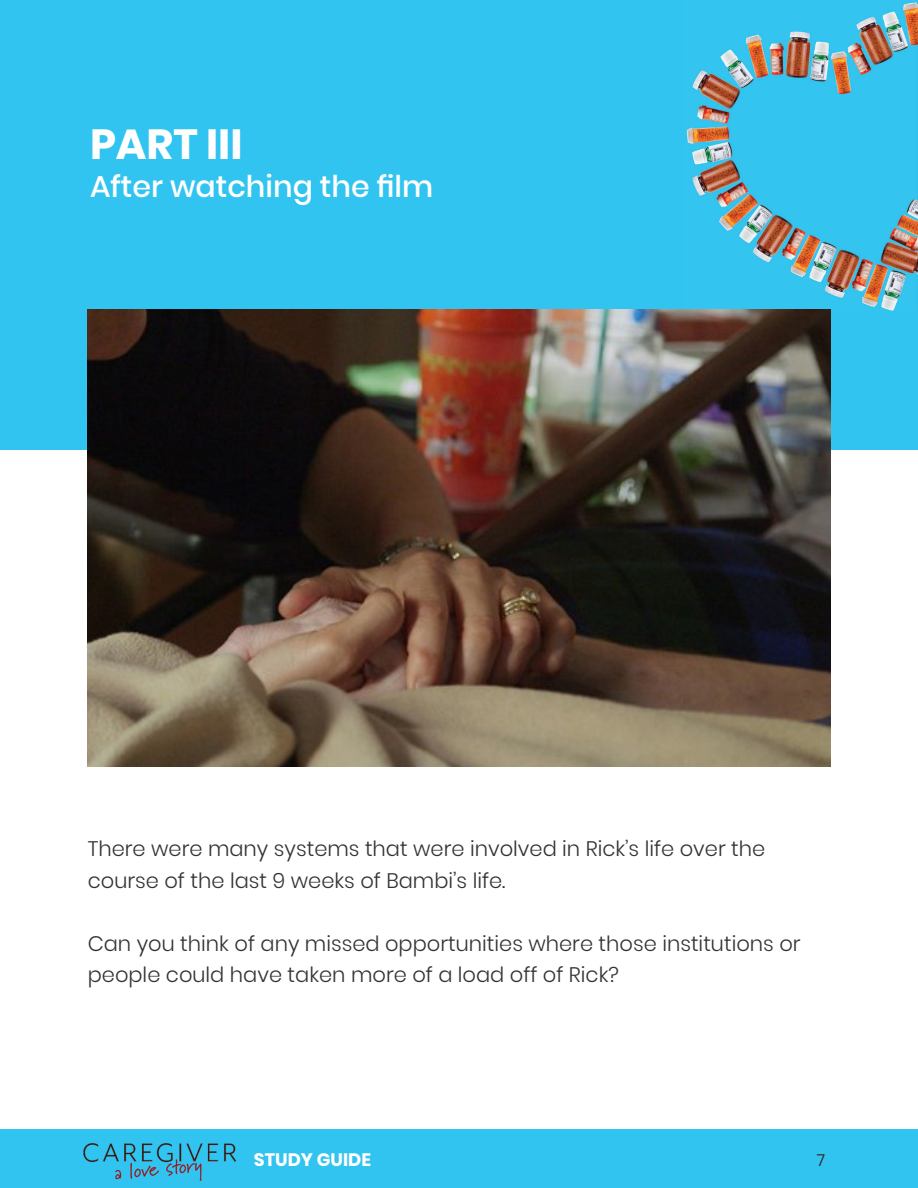
<style>
.page{position:relative;width:918px;height:1188px;background:#fff}
.page>*{position:absolute;margin:0;border:0;box-sizing:border-box;transform-origin:0 0}
.t1{font:700 42px "Poppins";color:#fff}
.Subtitle{font:500 30px "Poppins";color:#fff}
.Body_larger{font:300 21px/31.5px "Poppins";color:#323332}
.t2{font:700 18px "Poppins";color:#fff}
.t3{font:300 16.5px "Poppins";color:#321711}
</style>
<div class="page">
<div style="left:0;top:1130px;width:918px;height:58px;background:#32c4f0"></div>
<div style="left:0;top:0;width:918px;height:449px;background:#32c4f0"></div>
<img style="left:686px;top:2px;width:232px;height:308px">
<img style="left:83px;top:1143px;width:154px;height:38px">
<img style="left:88px;top:309px;width:742px;height:458px">
<p class="t1" style="left:90px;top:120px;width:154px">PART III</p>
<p class="Subtitle" style="left:90px;top:169px;width:345px">After watching the film</p>
<p class="Body_larger" style="left:88px;top:833px;width:679px">There were many systems that were involved in Rick’s life over the course of the last 9 weeks of Bambi’s life.</p>
<p class="Body_larger" style="left:88px;top:928px;width:714px">Can you think of any missed opportunities where those institutions or people could have taken more of a load off of Rick?</p>
<p class="t2" style="left:254px;top:1149px;width:119px">STUDY GUIDE</p>
<p class="t3" style="left:817px;top:1150px;width:10px">7</p>
</div>
